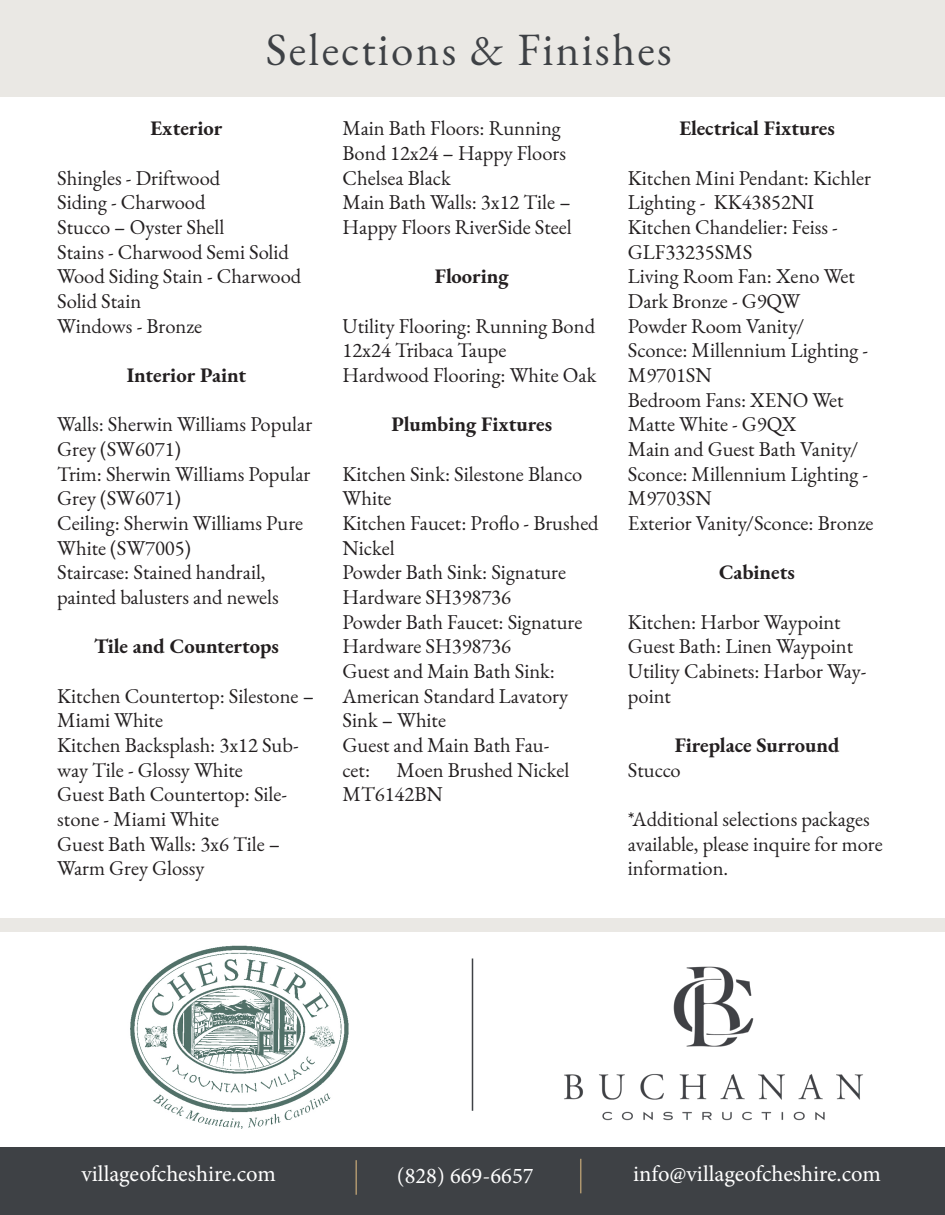
<style>
.page{position:relative;width:945px;height:1215px;background:#fff}
.page>*{position:absolute;margin:0;border:0;box-sizing:border-box;transform-origin:0 0}
.t1{font:45px "EB Garamond";letter-spacing:.05em;color:#3e4145}
.t2{font:22.5px "Minion Pro";color:#fff}
.t3{font:20.55px/24.6px "EB Garamond";color:#231f20}
.t4{font:700 20.55px "EB Garamond";color:#231f20}
</style>
<div class="page">
<div style="left:0;top:1148px;width:945px;height:67px;background:#3e4145"></div>
<div style="left:0;top:0;width:945px;height:97px;background:#eae8e4"></div>
<hr style="left:355px;top:1160px;width:2px;height:35px;background:#af976f">
<hr style="left:580px;top:1159px;width:1px;height:34px;background:#af976f">
<hr style="left:472px;top:958px;width:1px;height:153px;background:#3e4145">
<img style="left:130px;top:945px;width:219px;height:184px">
<img style="left:564px;top:966px;width:299px;height:154px">
<div style="left:0;top:918px;width:945px;height:13px;background:#eae8e4"></div>
<p class="t1" style="left:266px;top:21px;width:408px">Selections &amp; Finishes</p>
<p class="t4" style="left:151px;top:114px;width:73px">Exterior</p>
<p class="t3" style="left:57px;top:166px;width:165px">Shingles - Driftwood</p>
<p class="t3" style="left:57px;top:190px;width:150px">Siding - Charwood</p>
<p class="t3" style="left:57px;top:215px;width:169px">Stucco – Oyster Shell</p>
<p class="t3" style="left:57px;top:240px;width:233px">Stains - Charwood Semi Solid</p>
<p class="t3" style="left:57px;top:264px;width:246px">Wood Siding Stain - Charwood<br>Solid Stain</p>
<p class="t3" style="left:57px;top:314px;width:146px">Windows - Bronze</p>
<p class="t4" style="left:127px;top:361px;width:121px">Interior Paint</p>
<p class="t3" style="left:57px;top:412px;width:257px">Walls: Sherwin Williams Popular<br>Grey (SW6071)</p>
<p class="t3" style="left:57px;top:462px;width:255px">Trim: Sherwin Williams Popular<br>Grey (SW6071)</p>
<p class="t3" style="left:57px;top:511px;width:248px">Ceiling: Sherwin Williams Pure<br>White (SW7005)</p>
<p class="t3" style="left:57px;top:560px;width:223px">Staircase: Stained handrail, painted balusters and newels</p>
<p class="t4" style="left:94px;top:632px;width:186px">Tile and Countertops</p>
<p class="t3" style="left:57px;top:684px;width:258px">Kitchen Countertop: Silestone –<br>Miami White</p>
<p class="t3" style="left:57px;top:733px;width:243px">Kitchen Backsplash: 3x12 Sub&shy;way Tile - Glossy White</p>
<p class="t3" style="left:57px;top:782px;width:231px">Guest Bath Countertop: Sile&shy;stone - Miami White</p>
<p class="t3" style="left:57px;top:831px;width:224px">Guest Bath Walls: 3x6 Tile –<br>Warm Grey Glossy</p>
<p class="t3" style="left:343px;top:116px;width:225px">Main Bath Floors: Running<br>Bond 12x24 – Happy Floors<br>Chelsea Black</p>
<p class="t3" style="left:343px;top:190px;width:231px">Main Bath Walls: 3x12 Tile –<br>Happy Floors RiverSide Steel</p>
<p class="t4" style="left:435px;top:262px;width:75px">Flooring</p>
<p class="t3" style="left:343px;top:314px;width:254px">Utility Flooring: Running Bond<br>12x24 Tribaca Taupe</p>
<p class="t3" style="left:343px;top:363px;width:255px">Hardwood Flooring: White Oak</p>
<p class="t4" style="left:391px;top:410px;width:162px">Plumbing Fixtures</p>
<p class="t3" style="left:343px;top:462px;width:241px">Kitchen Sink: Silestone Blanco<br>White</p>
<p class="t3" style="left:343px;top:511px;width:257px">Kitchen Faucet: Proflo - Brushed<br>Nickel</p>
<p class="t3" style="left:343px;top:560px;width:225px">Powder Bath Sink: Signature<br>Hardware SH398736</p>
<p class="t3" style="left:343px;top:610px;width:241px">Powder Bath Faucet: Signature<br>Hardware SH398736</p>
<p class="t3" style="left:343px;top:659px;width:227px">Guest and Main Bath Sink:<br>American Standard Lavatory<br>Sink – White</p>
<p class="t3" style="left:343px;top:733px;width:208px">Guest and Main Bath Fau&shy;cet:</p>
<p class="t3" style="left:343px;top:757px;width:228px;text-indent:54px">Moen Brushed Nickel<br>MT6142BN</p>
<p class="t4" style="left:679px;top:114px;width:157px">Electrical Fixtures</p>
<p class="t3" style="left:628px;top:166px;width:245px">Kitchen Mini Pendant: Kichler<br>Lighting - KK43852NI</p>
<p class="t3" style="left:628px;top:215px;width:212px">Kitchen Chandelier: Feiss -<br>GLF33235SMS</p>
<p class="t3" style="left:628px;top:264px;width:229px">Living Room Fan: Xeno Wet<br>Dark Bronze - G9QW</p>
<p class="t3" style="left:628px;top:314px;width:242px">Powder Room Vanity/<br>Sconce: Millennium Lighting -<br>M9701SN</p>
<p class="t3" style="left:628px;top:388px;width:217px">Bedroom Fans: XENO Wet<br>Matte White - G9QX</p>
<p class="t3" style="left:628px;top:437px;width:242px">Main and Guest Bath Vanity/<br>Sconce: Millennium Lighting -<br>M9703SN</p>
<p class="t3" style="left:628px;top:511px;width:247px">Exterior Vanity/Sconce: Bronze</p>
<p class="t4" style="left:719px;top:558px;width:77px">Cabinets</p>
<p class="t3" style="left:628px;top:610px;width:214px">Kitchen: Harbor Waypoint</p>
<p class="t3" style="left:628px;top:634px;width:227px">Guest Bath: Linen Waypoint</p>
<p class="t3" style="left:628px;top:659px;width:240px">Utility Cabinets: Harbor Way&shy;point</p>
<p class="t4" style="left:675px;top:731px;width:166px">Fireplace Surround</p>
<p class="t3" style="left:628px;top:757px;width:54px">Stucco</p>
<p class="t3" style="left:628px;top:807px;width:256px">*Additional selections packages available, please inquire for more information.</p>
<p class="t2" style="left:81px;top:1159px;width:196px">villageofcheshire.com</p>
<p class="t2" style="left:397px;top:1161px;width:138px">(828) 669-6657</p>
<p class="t2" style="left:633px;top:1159px;width:249px">info@villageofcheshire.com</p>
</div>
